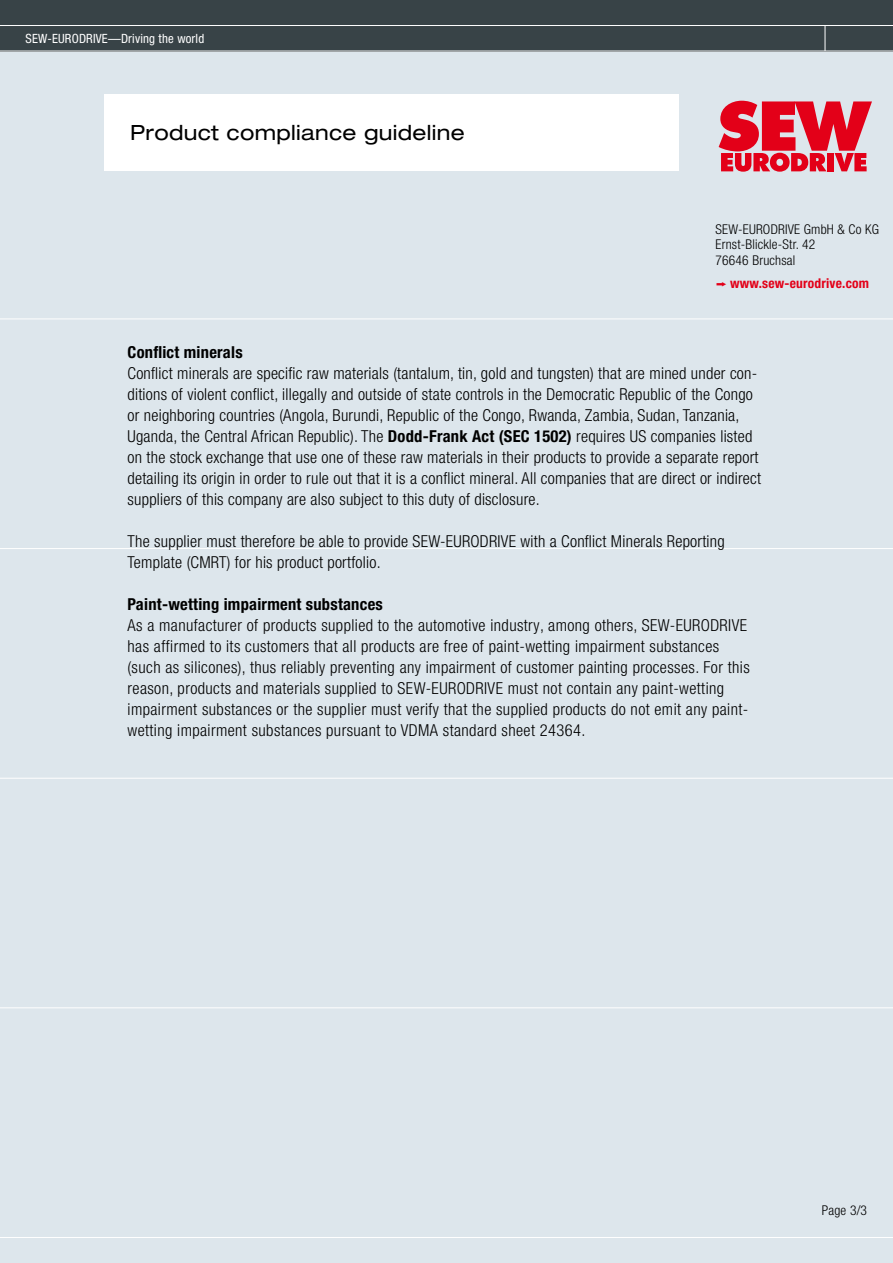
<style>
.page{position:relative;width:893px;height:1263px;background:#fff}
.page>*{position:absolute;margin:0;border:0;box-sizing:border-box;transform-origin:0 0}
.a_HeadimKasten{font:expanded 21px "Helvetica Neue LT Pro";letter-spacing:.015em;color:#000}
.a_Fliesstext{font:300 condensed 16.5px/21px "Helvetica Neue LT Pro";letter-spacing:.015em;color:#000}
.a_Fliesstext-2{font:700 condensed 16.5px "Helvetica Neue LT Pro";letter-spacing:.015em;color:#000}
._4_Fließtext{font:300 condensed 13.5px "Helvetica Neue LT Pro";letter-spacing:.015em;color:#000}
.t1{font:700 condensed 13.5px "Helvetica Neue LT Pro";letter-spacing:.015em;color:#e30018}
.a_Fliesstext-3{font:300 condensed 13.5px "Helvetica Neue LT Pro";color:#000}
.t2{font:condensed 12.75px "Helvetica Neue LT Pro";letter-spacing:.015em;color:#fff}
.s1{font-weight:700}
</style>
<div class="page">
<div style="left:0;top:51px;width:893px;height:1212px;background:#dde6ec"></div>
<div style="left:0;top:0;width:893px;height:51px;background:#384347"></div>
<hr style="left:0;top:1237px;width:893px;height:1px;background:#fff">
<hr style="left:0;top:548px;width:893px;height:1px;background:#fff">
<hr style="left:0;top:25px;width:893px;height:1px;background:#fff">
<hr style="left:0;top:51px;width:893px;height:1px;background:#fff">
<svg style="left:825px;top:26px;width:1px;height:25px"></svg>
<svg style="left:719px;top:101px;width:153px;height:71px"></svg>
<hr style="left:0;top:319px;width:893px;height:1px;background:#fff">
<hr style="left:0;top:1007px;width:893px;height:1px;background:#fff">
<hr style="left:0;top:778px;width:893px;height:1px;background:#fff">
<div style="left:104px;top:94px;width:575px;height:77px;background:#fff"></div>
<p class="t2" style="left:26px;top:31px;width:180px">SEW-EURODRIVE—Driving the world</p>
<p class="a_HeadimKasten" style="left:130px;top:120px;width:336px">Product compliance guideline</p>
<p class="_4_Fließtext" style="left:716px;top:221px;width:165px">SEW-EURODRIVE GmbH &amp; Co KG</p>
<p class="_4_Fließtext" style="left:716px;top:237px;width:101px">Ernst-Blickle-Str. 42</p>
<p class="_4_Fließtext" style="left:716px;top:253px;width:81px">76646 Bruchsal</p>
<p class="t1" style="left:730px;top:275px;width:140px">www.sew-eurodrive.com</p>
<p class="a_Fliesstext-2" style="left:128px;top:343px;width:117px">Conflict minerals</p>
<p class="a_Fliesstext" style="left:128px;top:363px;width:635px">Conflict minerals are specific raw materials (tantalum, tin, gold and tungsten) that are mined under con&shy;ditions of violent conflict, illegally and outside of state controls in the Democratic Republic of the Congo or neighboring countries (Angola, Burundi, Republic of the Congo, Rwanda, Zambia, Sudan, Tanzania, Uganda, the Central African Republic). The <span class="s1">Dodd-Frank Act (SEC 1502)</span> requires US companies listed on the stock exchange that use one of these raw materials in their products to provide a separate report detailing its origin in order to rule out that it is a conflict mineral. All companies that are direct or indirect suppliers of this company are also subject to this duty of disclosure.</p>
<p class="a_Fliesstext" style="left:128px;top:531px;width:599px">The supplier must therefore be able to provide SEW-EURODRIVE with a Conflict Minerals Reporting<br>Template (CMRT) for his product portfolio.</p>
<p class="a_Fliesstext-2" style="left:128px;top:595px;width:257px">Paint-wetting impairment substances</p>
<p class="a_Fliesstext" style="left:128px;top:615px;width:624px">As a manufacturer of products supplied to the automotive industry, among others, SEW-EURODRIVE has affirmed to its customers that all products are free of paint-wetting impairment substances (such as silicones), thus reliably preventing any impairment of customer painting processes. For this reason, products and materials supplied to SEW-EURODRIVE must not contain any paint-wetting impairment substances or the supplier must verify that the supplied products do not emit any paint&shy;wetting impairment substances pursuant to VDMA standard sheet 24364.</p>
<p class="a_Fliesstext-3" style="left:822px;top:1202px;width:47px">Page 3/3</p>
</div>
